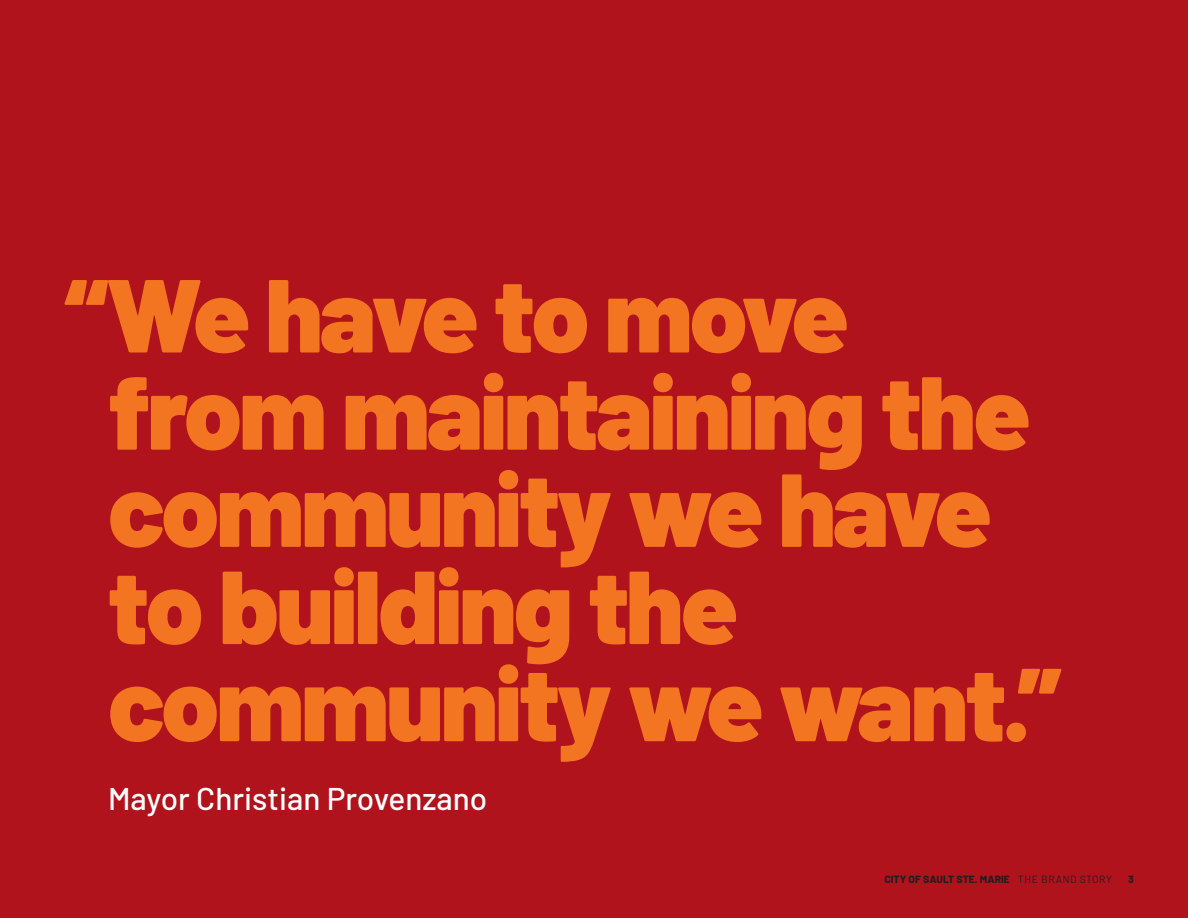
<style>
.page{position:relative;width:1188px;height:918px;background:#b0131c}
.page>*{position:absolute;margin:0;border:0;box-sizing:border-box;transform-origin:0 0}
.t1{font:900 103.5px/97.2px "Barlow";letter-spacing:-.025em;color:#f47521}
.t2{font:500 31.5px "Barlow";color:#fff}
.t3{font:800 10.5px "Barlow";color:#231f20}
.s1{font-weight:400}
</style>
<div class="page">
<p class="t1" style="left:108px;top:259px;width:955px;text-indent:-44px">“We have to move from maintaining the community we have to building the community we want.”</p>
<p class="t2" style="left:108px;top:776px;width:381px">Mayor Christian Provenzano</p>
<p class="t3" style="left:884px;top:871px;width:229px">CITY OF SAULT STE. MARIE <span class="s1">THE BRAND STORY</span></p>
<p class="t3" style="left:1128px;top:871px;width:7px">3</p>
</div>
